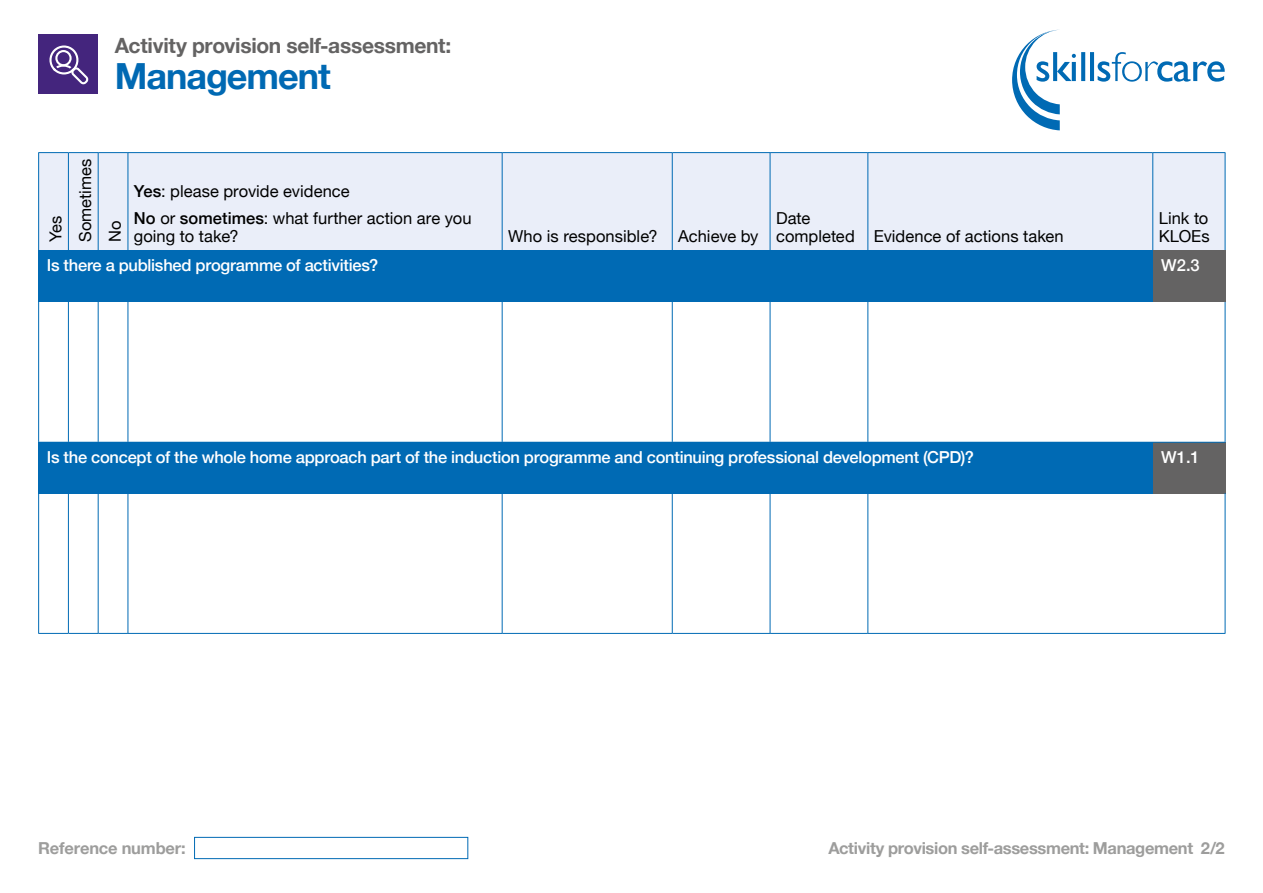
<style>
.page{position:relative;width:1263px;height:893px;background:#fff}
.page>*{position:absolute;margin:0;border:0;box-sizing:border-box;transform-origin:0 0}
.t1{font:700 36px "Helvetica Neue";letter-spacing:-.03em;color:#0069b3}
.t2{font:700 21px "Helvetica Neue";letter-spacing:-.015em;color:#646363}
.t3{font:16.5px/29.7px "Helvetica Neue";letter-spacing:.005em;color:#000}
.t4{font:500 16.5px "Helvetica Neue";letter-spacing:-.015em;color:#fff}
.t5{font:700 16.5px "Helvetica Neue";letter-spacing:-.02em;color:#9d9d9c}
.s1{font-weight:500}
</style>
<div class="page">
<div style="left:39px;top:153px;width:1186px;height:97px;background:#eaeef9"></div>
<hr style="left:38px;top:153px;width:1px;height:97px;background:#006ab4">
<hr style="left:68px;top:153px;width:1px;height:97px;background:#006ab4">
<hr style="left:98px;top:153px;width:1px;height:97px;background:#006ab4">
<hr style="left:128px;top:153px;width:1px;height:97px;background:#006ab4">
<hr style="left:502px;top:153px;width:1px;height:97px;background:#006ab4">
<hr style="left:672px;top:153px;width:1px;height:97px;background:#006ab4">
<hr style="left:770px;top:153px;width:1px;height:97px;background:#006ab4">
<hr style="left:867px;top:153px;width:1px;height:97px;background:#006ab4">
<hr style="left:1152px;top:153px;width:1px;height:97px;background:#006ab4">
<hr style="left:1225px;top:153px;width:1px;height:97px;background:#006ab4">
<hr style="left:38px;top:152px;width:30px;height:1px;background:#006ab4">
<hr style="left:68px;top:152px;width:30px;height:1px;background:#006ab4">
<hr style="left:98px;top:152px;width:30px;height:1px;background:#006ab4">
<hr style="left:128px;top:152px;width:374px;height:1px;background:#006ab4">
<hr style="left:502px;top:152px;width:170px;height:1px;background:#006ab4">
<hr style="left:672px;top:152px;width:98px;height:1px;background:#006ab4">
<hr style="left:770px;top:152px;width:98px;height:1px;background:#006ab4">
<hr style="left:868px;top:152px;width:285px;height:1px;background:#006ab4">
<hr style="left:1153px;top:152px;width:72px;height:1px;background:#006ab4">
<div style="left:38px;top:251px;width:1115px;height:51px;background:#006ab4"></div>
<div style="left:38px;top:442px;width:1115px;height:51px;background:#006ab4"></div>
<div style="left:1153px;top:251px;width:72px;height:51px;background:#646363"></div>
<div style="left:1153px;top:442px;width:72px;height:51px;background:#646363"></div>
<hr style="left:868px;top:442px;width:357px;height:1px;background:#006ab4">
<hr style="left:38px;top:302px;width:1px;height:140px;background:#006ab4">
<hr style="left:68px;top:302px;width:1px;height:140px;background:#006ab4">
<hr style="left:98px;top:302px;width:1px;height:140px;background:#006ab4">
<hr style="left:128px;top:302px;width:1px;height:140px;background:#006ab4">
<hr style="left:502px;top:302px;width:1px;height:140px;background:#006ab4">
<hr style="left:672px;top:302px;width:1px;height:140px;background:#006ab4">
<hr style="left:770px;top:302px;width:1px;height:140px;background:#006ab4">
<hr style="left:867px;top:302px;width:1px;height:140px;background:#006ab4">
<hr style="left:1225px;top:302px;width:1px;height:140px;background:#006ab4">
<hr style="left:38px;top:633px;width:30px;height:1px;background:#006ab4">
<hr style="left:68px;top:633px;width:30px;height:1px;background:#006ab4">
<hr style="left:98px;top:633px;width:30px;height:1px;background:#006ab4">
<hr style="left:128px;top:633px;width:374px;height:1px;background:#006ab4">
<hr style="left:502px;top:633px;width:170px;height:1px;background:#006ab4">
<hr style="left:672px;top:633px;width:98px;height:1px;background:#006ab4">
<hr style="left:770px;top:633px;width:98px;height:1px;background:#006ab4">
<hr style="left:868px;top:633px;width:357px;height:1px;background:#006ab4">
<hr style="left:38px;top:493px;width:1px;height:140px;background:#006ab4">
<hr style="left:68px;top:493px;width:1px;height:140px;background:#006ab4">
<hr style="left:98px;top:493px;width:1px;height:140px;background:#006ab4">
<hr style="left:128px;top:493px;width:1px;height:140px;background:#006ab4">
<hr style="left:502px;top:493px;width:1px;height:140px;background:#006ab4">
<hr style="left:672px;top:493px;width:1px;height:140px;background:#006ab4">
<hr style="left:770px;top:493px;width:1px;height:140px;background:#006ab4">
<hr style="left:867px;top:493px;width:1px;height:140px;background:#006ab4">
<hr style="left:1225px;top:493px;width:1px;height:140px;background:#006ab4">
<div style="left:194px;top:837px;width:274px;height:22px;border:1px solid #006ab4"></div>
<svg style="left:1012px;top:30px;width:213px;height:100px"></svg>
<div style="left:38px;top:34px;width:60px;height:60px;background:#44257d"></div>
<svg style="left:49px;top:45px;width:40px;height:39px"></svg>
<p class="t2" style="left:115px;top:29px;width:338px">Activity provision self-assessment:</p>
<h1 class="t1" style="left:115px;top:48px;width:217px">Management</h1>
<p class="t3" style="left:42px;top:242px;width:85px;rotate:-90deg">Yes<br>Sometimes<br>No</p>
<p class="t3" style="left:134px;top:178px;width:339px;line-height:27px"><span class="s1">Yes</span>: please provide evidence<br><span class="s1">No</span> or <span class="s1">sometimes</span>: what further action are you</p>
<p class="t3" style="left:134px;top:222px;width:106px">going to take?</p>
<p class="t3" style="left:508px;top:222px;width:252px">Who is responsible? Achieve by</p>
<p class="t4" style="left:47px;top:252px;width:333px">Is there a published programme of activities?</p>
<p class="t3" style="left:776px;top:210px;width:289px;line-height:18px">Date<br>completed Evidence of actions taken</p>
<p class="t3" style="left:1159px;top:210px;width:52px;line-height:18px">Link to<br>KLOEs</p>
<p class="t4" style="left:1161px;top:252px;width:40px">W2.3</p>
<p class="t4" style="left:47px;top:443px;width:929px">Is the concept of the whole home approach part of the induction programme and continuing professional development (CPD)?</p>
<p class="t4" style="left:1161px;top:443px;width:40px">W1.1</p>
<p class="t5" style="left:38px;top:835px;width:149px">Reference number:</p>
<p class="t5" style="left:828px;top:835px;width:398px">Activity provision self-assessment: Management 2/2</p>
</div>
